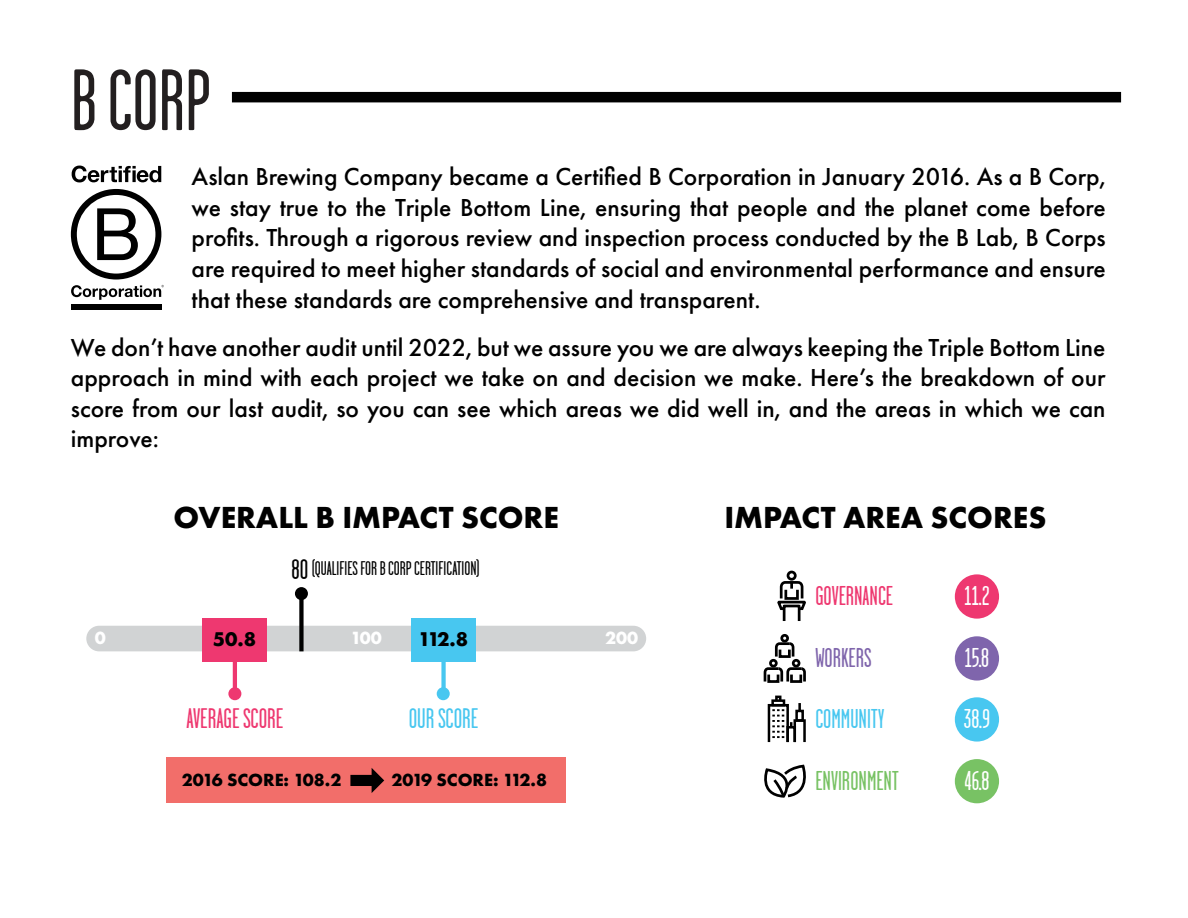
<style>
.page{position:relative;width:1188px;height:918px;background:#fff}
.page>*{position:absolute;margin:0;border:0;box-sizing:border-box;transform-origin:0 0}
.t1{font:86.85px "Garage Gothic";color:#231f20}
.t2{font:700 31.65px "Futura PT";color:#010101}
.t3{font:28.35px "Garage Gothic";color:#ee3870}
.t4{font:28.35px "Garage Gothic";color:#48c7f0}
.t5{font:27.15px "Garage Gothic";color:#fff}
.t6{font:27.15px "Garage Gothic";color:#78c264}
.t7{font:27.15px "Garage Gothic";color:#ee3870}
.t8{font:27.15px "Garage Gothic";color:#48c7f0}
.t9{font:27.15px "Garage Gothic";color:#7f65ac}
.t10{font:500 25.5px/30.6px "Futura PT";color:#010101;text-align:justify}
.t11{font:700 20.7px "Futura PT";color:#000}
.t12{font:19.8px "Garage Gothic";color:#000}
.t13{font:700 18.45px "Futura PT";color:#fff}
.t14{font:700 18.3px "Futura PT";color:#000}
.s1{font-size:28.35px}
</style>
<div class="page">
<div style="left:232px;top:92px;width:889px;height:10px;background:#000"></div>
<div style="left:787px;top:571px;width:10px;height:10px;border:3px solid #000;border-radius:50%"></div>
<svg style="left:777px;top:580px;width:29px;height:41px"></svg>
<div style="left:955px;top:574px;width:44px;height:45px;background:#ee3870;border-radius:50%"></div>
<div style="left:955px;top:636px;width:44px;height:45px;background:#7f65ac;border-radius:50%"></div>
<div style="left:769px;top:659px;width:9px;height:8px;border:3px solid #000;border-radius:50%"></div>
<div style="left:792px;top:659px;width:8px;height:8px;border:3px solid #000;border-radius:50%"></div>
<svg style="left:763px;top:666px;width:43px;height:17px"></svg>
<div style="left:780px;top:634px;width:9px;height:9px;border:3px solid #000;border-radius:50%"></div>
<svg style="left:774px;top:641px;width:21px;height:17px"></svg>
<div style="left:955px;top:697px;width:44px;height:45px;background:#48c7f0;border-radius:50%"></div>
<div style="left:771px;top:699px;width:14px;height:7px;border:3px solid #000"></div>
<div style="left:794px;top:719px;width:12px;height:24px;border:3px solid #000"></div>
<div style="left:795px;top:710px;width:9px;height:12px;border:3px solid #000"></div>
<svg style="left:798px;top:703px;width:3px;height:8px"></svg>
<svg style="left:775px;top:696px;width:6px;height:6px"></svg>
<svg style="left:772px;top:709px;width:12px;height:29px"></svg>
<div style="left:768px;top:704px;width:21px;height:39px;border:3px solid #000"></div>
<div style="left:955px;top:759px;width:44px;height:44px;background:#78c264;border-radius:50%"></div>
<svg style="left:764px;top:766px;width:42px;height:32px"></svg>
<div style="left:86px;top:626px;width:560px;height:25px;background:#d1d3d4;border-radius:13px"></div>
<div style="left:203px;top:618px;width:64px;height:43px;background:#ee3870"></div>
<div style="left:412px;top:618px;width:64px;height:43px;background:#48c7f0"></div>
<div style="left:299px;top:594px;width:5px;height:57px;background:#000"></div>
<hr style="left:233px;top:661px;width:4px;height:33px;background:#ee3870">
<div style="left:441px;top:661px;width:5px;height:33px;background:#48c7f0"></div>
<div style="left:228px;top:687px;width:13px;height:13px;background:#ee3870;border-radius:50%"></div>
<div style="left:295px;top:587px;width:13px;height:13px;background:#000;border-radius:50%"></div>
<div style="left:437px;top:687px;width:13px;height:13px;background:#48c7f0;border-radius:50%"></div>
<div style="left:167px;top:758px;width:399px;height:45px;background:#f26e6a"></div>
<svg style="left:350px;top:768px;width:34px;height:25px"></svg>
<svg style="left:72px;top:166px;width:89px;height:16px"></svg>
<div style="left:71px;top:304px;width:90px;height:6px;background:#000"></div>
<svg style="left:71px;top:189px;width:93px;height:111px"></svg>
<h1 class="t1" style="left:71px;top:55px;width:142px">B CORP</h1>
<p class="t10" style="left:192px;top:161px;width:916px">Aslan Brewing Company became a Certified B Corporation in January 2016. As a B Corp, we stay true to the Triple Bottom Line, ensuring that people and the planet come before profits. Through a rigorous review and inspection process conducted by the B Lab, B Corps are required to meet higher standards of social and environmental performance and ensure that these standards are comprehensive and transparent.</p>
<p class="t10" style="left:71px;top:332px;width:1036px">We don’t have another audit until 2022, but we assure you we are always keeping the Triple Bottom Line approach in mind with each project we take on and decision we make. Here’s the breakdown of our score from our last audit, so you can see which areas we did well in, and the areas in which we can improve:</p>
<p class="t2" style="left:174px;top:497px;width:387px">OVERALL B IMPACT SCORE</p>
<p class="t12" style="left:292px;top:558px;width:190px"><span class="s1">80</span> (QUALIFIES FOR B CORP CERTIFICATION)</p>
<p class="t13" style="left:95px;top:626px;width:13px">0</p>
<p class="t11" style="left:213px;top:625px;width:45px">50.8</p>
<p class="t13" style="left:351px;top:626px;width:33px">100</p>
<p class="t11" style="left:418px;top:625px;width:51px">112.8</p>
<p class="t13" style="left:605px;top:626px;width:35px">200</p>
<p class="t3" style="left:186px;top:703px;width:98px">AVERAGE SCORE</p>
<p class="t4" style="left:409px;top:703px;width:71px">OUR SCORE</p>
<p class="t14" style="left:182px;top:769px;width:161px">2016 SCORE: 108.2</p>
<p class="t14" style="left:391px;top:769px;width:157px">2019 SCORE: 112.8</p>
<p class="t2" style="left:724px;top:497px;width:324px">IMPACT AREA SCORES</p>
<p class="t7" style="left:815px;top:582px;width:79px">GOVERNANCE</p>
<p class="t5" style="left:965px;top:582px;width:26px">11.2</p>
<p class="t9" style="left:815px;top:644px;width:58px">WORKERS</p>
<p class="t5" style="left:965px;top:644px;width:26px">15.8</p>
<p class="t8" style="left:815px;top:705px;width:70px">COMMUNITY</p>
<p class="t5" style="left:964px;top:705px;width:28px">38.9</p>
<p class="t6" style="left:815px;top:767px;width:85px">ENVIRONMENT</p>
<p class="t5" style="left:964px;top:767px;width:26px">46.8</p>
</div>
